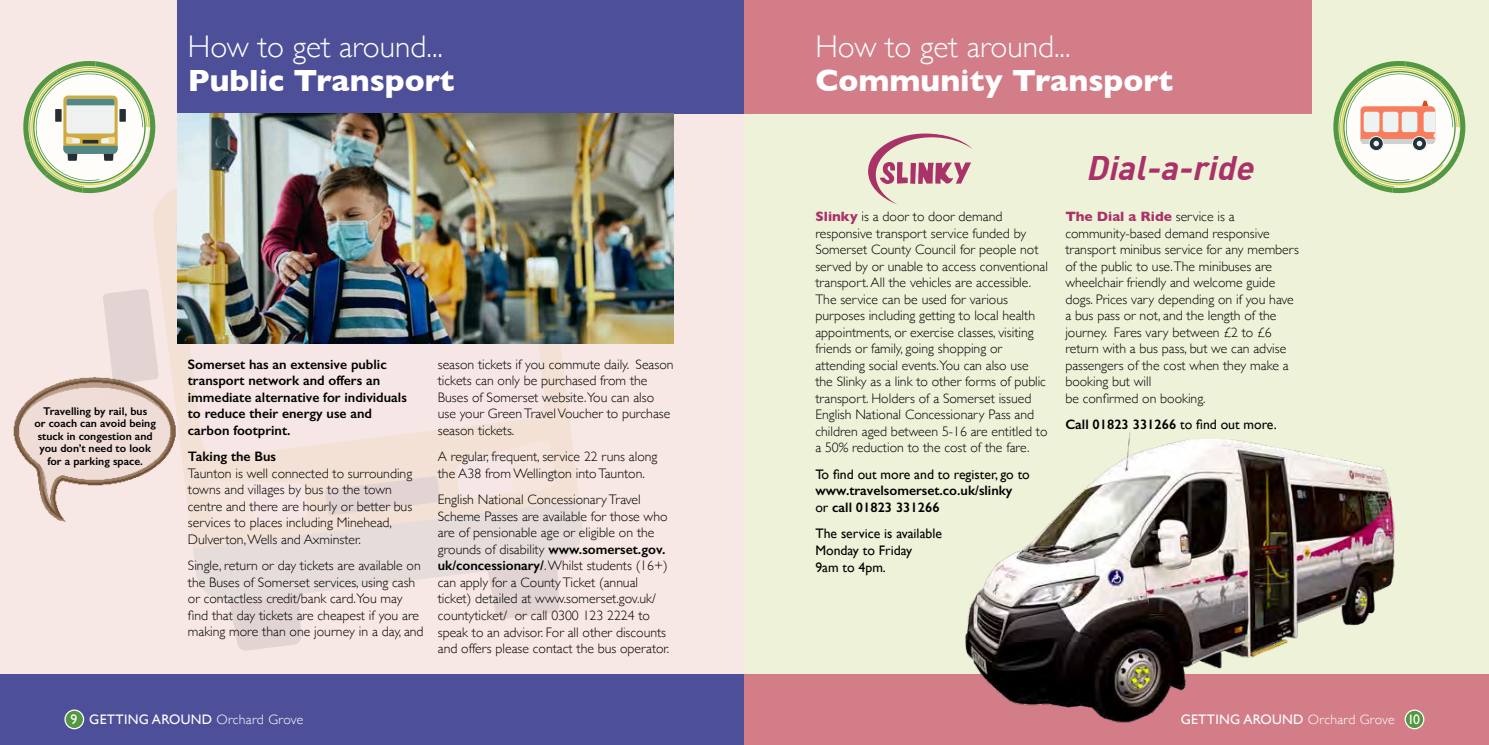
<style>
.page{position:relative;width:1489px;height:745px;background:#fff}
.page>*{position:absolute;margin:0;border:0;box-sizing:border-box;transform-origin:0 0}
.t1{font:italic 33.38px "DIN Bold";color:#a93269}
.t2{font:300 31.25px "Gill Sans";color:#fff}
.t3{font:700 31.25px "Gill Sans";color:#fff}
.t4{font:300 13.75px/16.5px "Gill Sans";color:#000}
.t5{font:600 13.75px/16.4px "Gill Sans";color:#000}
.t6{font:13.75px/16.5px "Gill Sans";color:#000}
.t7{font:13.75px "Gill Sans";letter-spacing:.02em;color:#fff}
.t8{font:600 11.25px/12.5px "Gill Sans";color:#000;text-align:center}
.s1{font-weight:600}
.s2{font-weight:300}
.s3{font-weight:700;color:#a93269}
.s4{font-weight:400}
</style>
<div class="page">
<div style="left:0;top:0;width:744px;height:718px;background:#f7e7e5"></div>
<svg style="left:153px;top:189px;width:431px;height:355px;fill:#f2e1d4"></svg>
<svg style="left:174px;top:257px;width:372px;height:200px"></svg>
<svg style="left:103px;top:288px;width:56px;height:89px"></svg>
<svg style="left:193px;top:439px;width:391px;height:211px"></svg>
<div style="left:744px;top:0;width:744px;height:744px;background:#eef2d8"></div>
<div style="left:177px;top:0;width:567px;height:113px;background:#4d4f98"></div>
<div style="left:0;top:673px;width:755px;height:71px;background:#4d4f98"></div>
<img style="left:13px;top:377px;width:168px;height:148px">
<img style="left:177px;top:113px;width:496px;height:230px">
<div style="left:744px;top:673px;width:744px;height:71px;background:#d27d88"></div>
<div style="left:744px;top:0;width:567px;height:113px;background:#d27d88"></div>
<div style="left:65px;top:709px;width:19px;height:19px;background:#539841;border-radius:50%"></div>
<div style="left:64px;top:709px;width:20px;height:19px;border:1px solid #fff;border-radius:50%"></div>
<svg style="left:23px;top:61px;width:134px;height:133px"></svg>
<svg style="left:868px;top:133px;width:104px;height:71px"></svg>
<img style="left:950px;top:432px;width:465px;height:298px">
<svg style="left:1333px;top:61px;width:133px;height:133px"></svg>
<div style="left:1404px;top:709px;width:19px;height:19px;background:#539841;border-radius:50%"></div>
<div style="left:1404px;top:709px;width:20px;height:19px;border:1px solid #fff;border-radius:50%"></div>
<h2 class="t2" style="left:188px;top:22px;width:257px">How to get around...</h2>
<h2 class="t3" style="left:188px;top:55px;width:268px">Public Transport</h2>
<p class="t8" style="left:34px;top:404px;width:123px">Travelling by rail, bus<br>or coach can avoid being stuck in congestion and you don’t need to look for a parking space.</p>
<p class="t5" style="left:188px;top:356px;width:220px">Somerset has an extensive public transport network and offers an immediate alternative for individuals to reduce their energy use and carbon footprint.</p>
<p class="t5" style="left:188px;top:448px;width:90px">Taking the Bus</p>
<p class="t4" style="left:188px;top:464px;width:226px">Taunton is well connected to surrounding towns and villages by bus to the town centre and there are hourly or better bus services to places including Minehead, Dulverton, Wells and Axminster.</p>
<p class="t4" style="left:188px;top:556px;width:237px">Single, return or day tickets are available on the Buses of Somerset services, using cash or contactless credit/bank card.You may find that day tickets are cheapest if you are making more than one journey in a day, and</p>
<p class="t4" style="left:438px;top:355px;width:237px">season tickets if you commute daily. Season tickets can only be purchased from the Buses of Somerset website.You can also use your Green Travel Voucher to purchase season tickets.</p>
<p class="t4" style="left:438px;top:447px;width:221px">A regular, frequent, service 22 runs along the A38 from Wellington into Taunton.</p>
<p class="t4" style="left:438px;top:490px;width:233px">English National Concessionary Travel Scheme Passes are available for those who are of pensionable age or eligible on the grounds of disability <span class="s1">www.somerset.gov. uk/concessionary/</span>. Whilst students (16+) can apply for a County Ticket (annual ticket) detailed at www.somerset.gov.uk/ countyticket/ or call 0300 123 2224 to speak to an advisor. For all other discounts and offers please contact the bus operator.</p>
<p class="t7" style="left:71px;top:710px;width:234px">9 GETTING AROUND <span class="s2">Orchard Grove</span></p>
<h2 class="t2" style="left:815px;top:22px;width:257px">How to get around...</h2>
<h2 class="t3" style="left:815px;top:55px;width:359px">Community Transport</h2>
<p class="t4" style="left:815px;top:207px;width:234px"><span class="s3">Slinky</span> is a door to door demand responsive transport service funded by Somerset County Council for people not served by or unable to access conventional transport. All the vehicles are accessible.<br>The service can be used for various purposes including getting to local health appointments, or exercise classes, visiting friends or family, going shopping or attending social events.You can also use the Slinky as a link to other forms of public transport. Holders of a Somerset issued English National Concessionary Pass and children aged between 5-16 are entitled to a 50% reduction to the cost of the fare.</p>
<p class="t6" style="left:815px;top:465px;width:216px">To find out more and to register, go to</p>
<p class="t5" style="left:815px;top:482px;width:199px">www.travelsomerset.co.uk/slinky <span class="s4">or</span> call 01823 331266</p>
<p class="t6" style="left:815px;top:525px;width:128px">The service is available<br>Monday to Friday<br>9am to 4pm.</p>
<h1 class="t1" style="left:1085px;top:146px;width:177px">Dial-a-ride</h1>
<p class="t4" style="left:1065px;top:207px;width:235px"><span class="s3">The Dial a Ride</span> service is a community-based demand responsive transport minibus service for any members of the public to use.The minibuses are wheelchair friendly and welcome guide dogs. Prices vary depending on if you have a bus pass or not, and the length of the journey. Fares vary between £2 to £6 return with a bus pass, but we can advise passengers of the cost when they make a booking but will<br>be confirmed on booking.</p>
<p class="t5" style="left:1065px;top:416px;width:213px">Call 01823 331266 <span class="s4">to find out more.</span></p>
<p class="t7" style="left:1180px;top:710px;width:241px">GETTING AROUND <span class="s2">Orchard Grove</span> 10</p>
</div>
